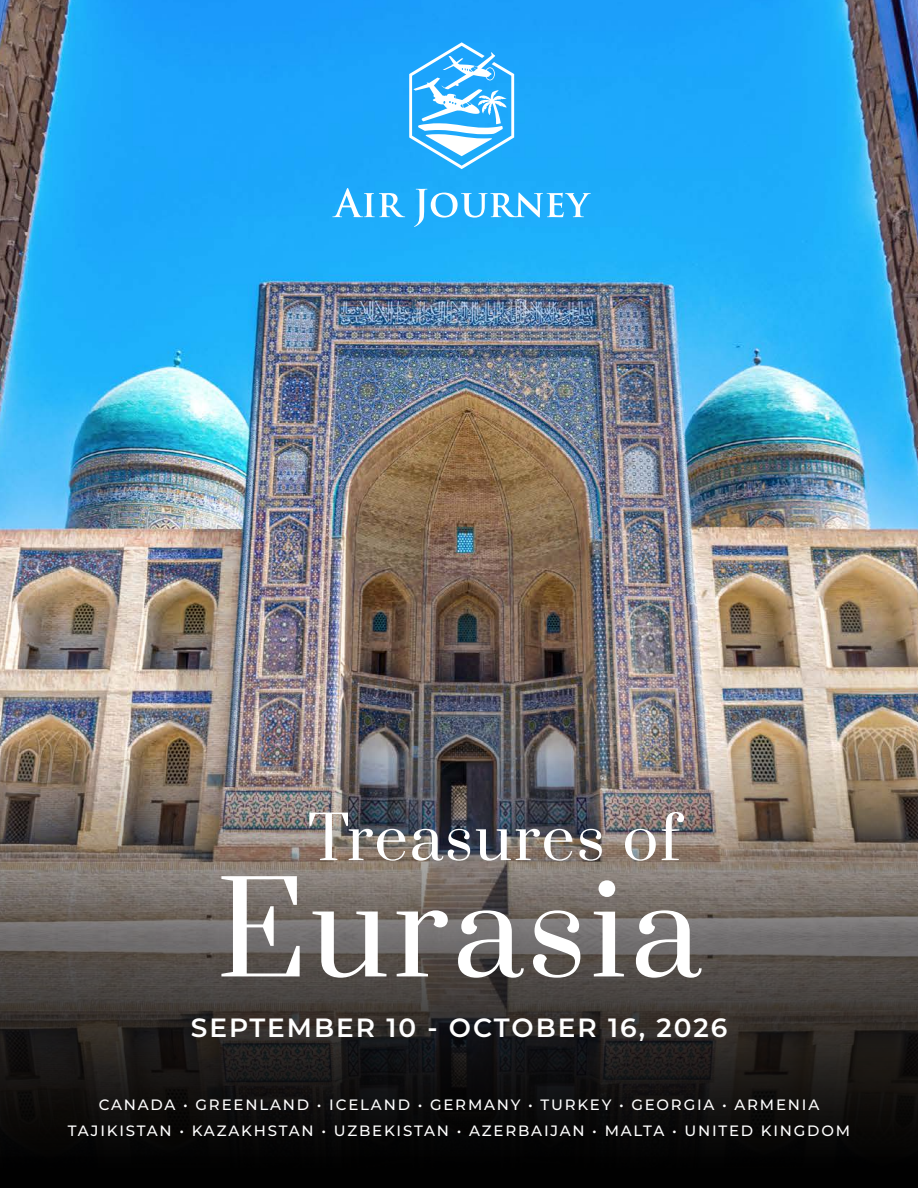
<style>
.page{position:relative;width:918px;height:1188px;background:#fff}
.page>*{position:absolute;margin:0;border:0;box-sizing:border-box;transform-origin:0 0}
.t1{font:125.4px "Prata";letter-spacing:.03em;color:#fff}
.t2{font:59.4px "Prata";letter-spacing:.03em;color:#fff}
.t3{font:600 26.4px "Montserrat";letter-spacing:.075em;color:#fff}
.t4{font:500 15px/25.5px "Montserrat";letter-spacing:.12em;color:#fff;text-align:center}
</style>
<div class="page">
<img style="left:0;top:0;width:918px;height:749px">
<svg style="left:0;top:749px;width:918px;height:439px;background:#494340"></svg>
<svg style="left:409px;top:42px;width:105px;height:127px"></svg>
<svg style="left:332px;top:188px;width:73px;height:29px"></svg>
<svg style="left:414px;top:189px;width:177px;height:38px"></svg>
<h2 class="t2" style="left:308px;top:789px;width:374px">Treasures of</h2>
<h1 class="t1" style="left:216px;top:826px;width:486px">Eurasia</h1>
<h3 class="t3" style="left:191px;top:1009px;width:538px">SEPTEMBER 10 - OCTOBER 16, 2026</h3>
<p class="t4" style="left:68px;top:1092px;width:784px">CANADA • GREENLAND • ICELAND • GERMANY • TURKEY • GEORGIA • ARMENIA<br>TAJIKISTAN • KAZAKHSTAN • UZBEKISTAN • AZERBAIJAN • MALTA • UNITED KINGDOM</p>
</div>
